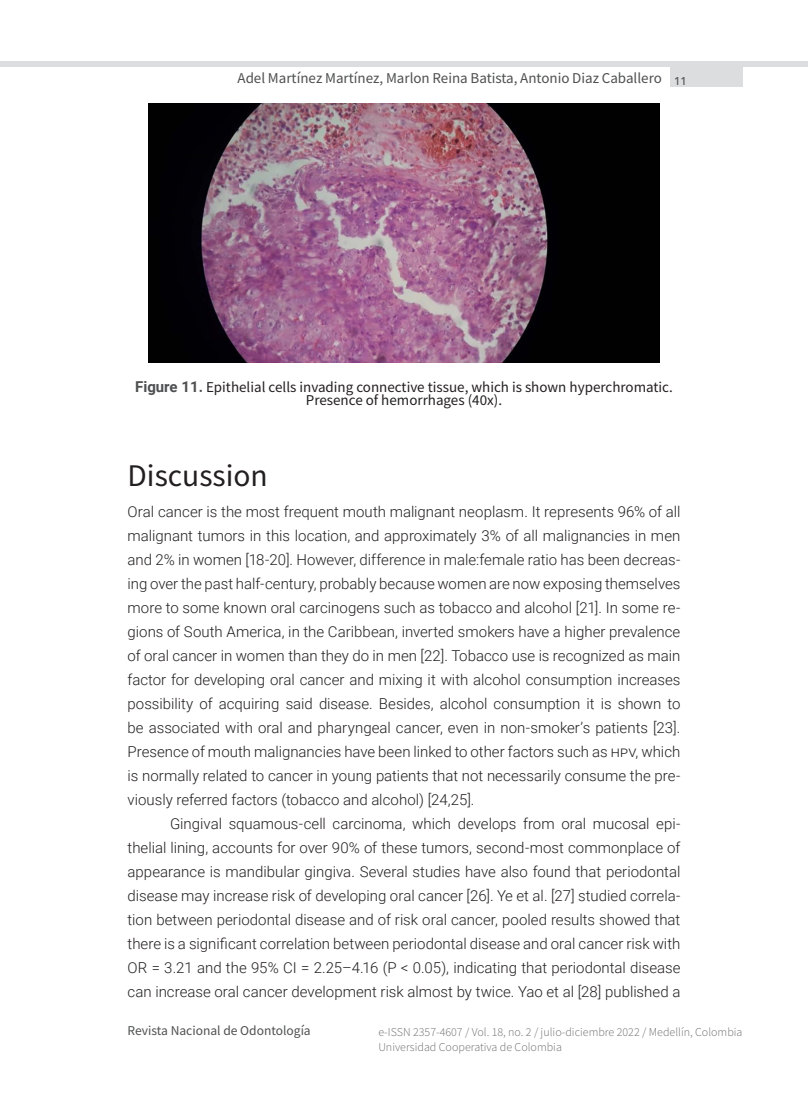
<style>
.page{position:relative;width:808px;height:1106px;background:#fff}
.page>*{position:absolute;margin:0;border:0;box-sizing:border-box;transform-origin:0 0}
.T-1{font:31.5px "Source Sans Pro";color:#231f20}
.Primer_párrafo{font:300 15px/24px "Roboto";color:#231f20;text-align:justify}
.Texto{font:300 15px/24px "Roboto";color:#231f20;text-align:justify}
.FIGURA-titulo{font:15px/13.5px "Source Sans Pro";color:#231f20;text-align:center}
.t1{font:15px "Source Sans Pro";color:#4e4f50}
.t2{font:13.5px "Source Sans Pro";color:#4e4f50}
.t3{font:300 12px/14.4px "Source Sans Pro";color:#6c6d70}
.s1{font-family:"Roboto";font-weight:700;color:#4e4f50}
</style>
<div class="page">
<div style="left:0;top:61px;width:808px;height:6px;background:#dcdddf"></div>
<div style="left:671px;top:63px;width:72px;height:24px;background:#dcdddf"></div>
<img style="left:149px;top:103px;width:510px;height:259px">
<p class="t1" style="left:237px;top:69px;width:451px">Adel Martínez Martínez, Marlon Reina Batista, Antonio Diaz Caballero <sub>11</sub></p>
<p class="FIGURA-titulo" style="left:135px;top:380px;width:539px"><span class="s1">Figure 11.</span> Epithelial cells invading connective tissue, which is shown hyperchromatic.<br>Presence of hemorrhages (40x).</p>
<p class="T-1" style="left:128px;top:455px;width:142px">Discussion</p>
<p class="Primer_párrafo" style="left:128px;top:499px;width:554px">Oral cancer is the most frequent mouth malignant neoplasm. It represents 96% of all malignant tumors in this location, and approximately 3% of all malignancies in men and 2% in women [18-20]. However, difference in male:female ratio has been decreas&shy;ing over the past half-century, probably because women are now exposing themselves more to some known oral carcinogens such as tobacco and alcohol [21]. In some re&shy;gions of South America, in the Caribbean, inverted smokers have a higher prevalence of oral cancer in women than they do in men [22]. Tobacco use is recognized as main factor for developing oral cancer and mixing it with alcohol consumption increases possibility of acquiring said disease. Besides, alcohol consumption it is shown to be associated with oral and pharyngeal cancer, even in non-smoker’s patients [23].<br>Presence of mouth malignancies have been linked to other factors such as hpv, which is normally related to cancer in young patients that not necessarily consume the pre&shy;viously referred factors (tobacco and alcohol) [24,25].</p>
<p class="Texto" style="left:128px;top:811px;width:554px;text-indent:43px">Gingival squamous-cell carcinoma, which develops from oral mucosal epi&shy;thelial lining, accounts for over 90% of these tumors, second-most commonplace of appearance is mandibular gingiva. Several studies have also found that periodontal disease may increase risk of developing oral cancer [26]. Ye et al. [27] studied correla&shy;tion between periodontal disease and of risk oral cancer, pooled results showed that there is a significant correlation between periodontal disease and oral cancer risk with OR = 3.21 and the 95% CI = 2.25–4.16 (P &lt; 0.05), indicating that periodontal disease can increase oral cancer development risk almost by twice. Yao et al [28] published a</p>
<p class="t2" style="left:128px;top:1022px;width:185px">Revista Nacional de Odontología</p>
<p class="t3" style="left:378px;top:1025px;width:366px">e-ISSN 2357-4607 / Vol. 18, no. 2 / julio-diciembre 2022 / Medellín, Colombia<br>Universidad Cooperativa de Colombia</p>
</div>
